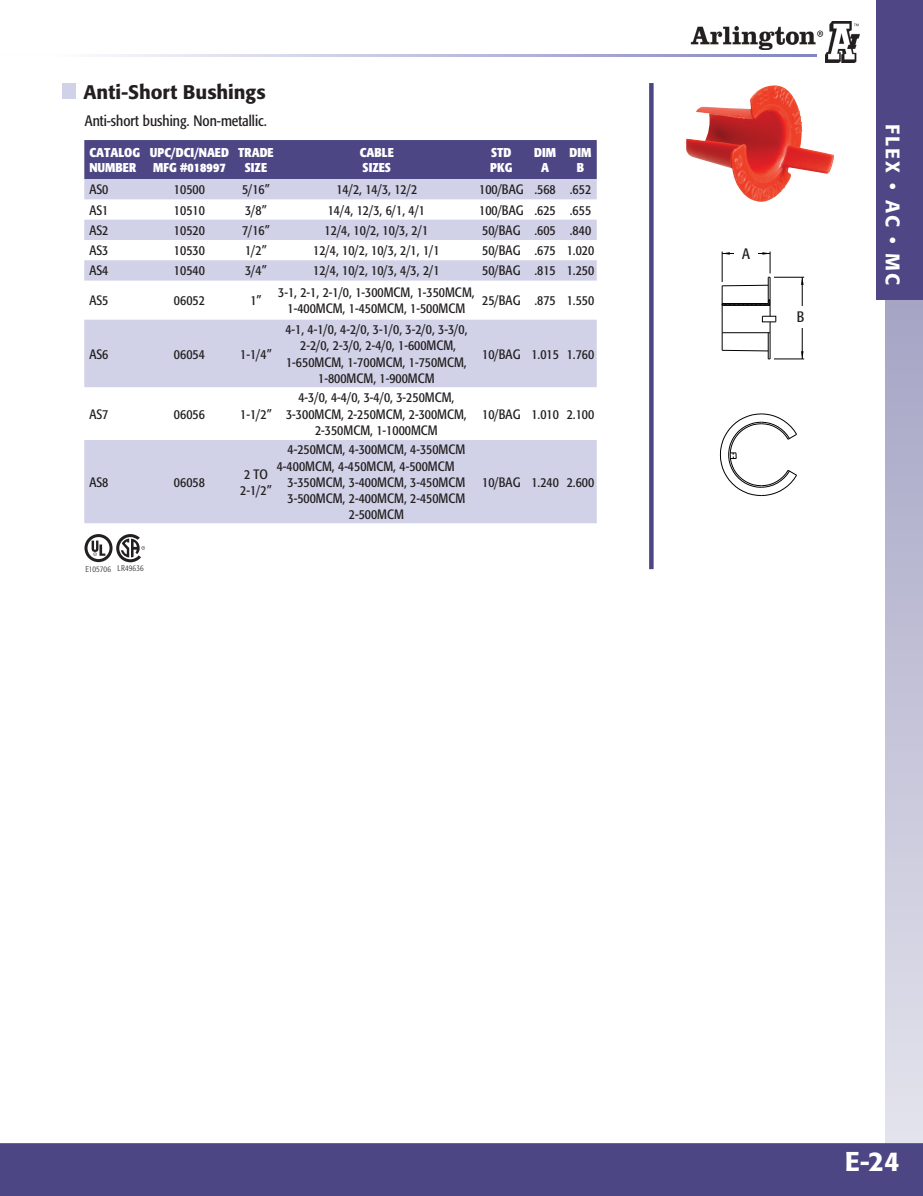
<style>
.page{position:relative;width:923px;height:1196px;background:#fff}
.page>*{position:absolute;margin:0;border:0;box-sizing:border-box;transform-origin:0 0}
.t1{font:500 27px "Formata";color:#fff}
.t2{font:500 19.5px "Formata";color:#231f20}
.t3{font:500 19.5px "Formata";letter-spacing:.095em;color:#fff}
.t4{font:condensed 15px "Formata";color:#231f20}
.t5{font:condensed 13.5px/16.2px "Formata";color:#231f20}
.t6{font:700 condensed 12.75px "Formata";color:#fff}
.t7{font:300 condensed 8.25px "Formata";letter-spacing:.015em;color:#231f20}
</style>
<div class="page">
<div style="left:884px;top:297px;width:38px;height:899px;background:linear-gradient(to bottom,#a5a4c4,#e8e7f0)"></div>
<div style="left:876px;top:0;width:46px;height:300px;background:#4e4685"></div>
<div style="left:0;top:1143px;width:922px;height:53px;background:#4c4685"></div>
<hr style="left:3px;top:55px;width:813px;height:2px;background:#8183bf">
<img style="left:825px;top:21px;width:34px;height:41px">
<img style="left:690px;top:27px;width:133px;height:22px">
<svg style="left:649px;top:83px;width:4px;height:486px;background:#514b88"></svg>
<svg style="left:721px;top:251px;width:55px;height:109px"></svg>
<hr style="left:774px;top:277px;width:30px;height:1px;background:#000">
<hr style="left:774px;top:359px;width:30px;height:1px;background:#000">
<hr style="left:802px;top:277px;width:1px;height:33px;background:#000">
<hr style="left:802px;top:326px;width:1px;height:33px;background:#000">
<svg style="left:801px;top:351px;width:2px;height:8px"></svg>
<div style="left:789px;top:306px;width:22px;height:21px;background:#fff"></div>
<div style="left:734px;top:246px;width:23px;height:15px;background:#fff"></div>
<img style="left:686px;top:85px;width:148px;height:117px">
<svg style="left:84px;top:534px;width:61px;height:28px"></svg>
<div style="left:84px;top:140px;width:512px;height:39px;background:#4c4685"></div>
<svg style="left:84px;top:179px;width:512px;height:344px;fill:#d1d1e8"></svg>
<div style="left:62px;top:83px;width:14px;height:16px;background:#d1d1e8"></div>
<svg style="left:719px;top:413px;width:78px;height:83px"></svg>
<svg style="left:0;top:1190px;width:4px;height:6px"></svg>
<svg style="left:920px;top:1190px;width:3px;height:6px"></svg>
<p class="t2" style="left:83px;top:80px;width:184px">Anti-Short Bushings</p>
<p class="t4" style="left:85px;top:112px;width:183px">Anti-short bushing. Non-metallic.</p>
<p class="t6" style="left:89px;top:145px;width:52px">CATALOG</p>
<p class="t6" style="left:89px;top:160px;width:48px">NUMBER</p>
<p class="t6" style="left:150px;top:145px;width:81px">UPC/DCI/NAED</p>
<p class="t6" style="left:153px;top:160px;width:74px">MFG #018997</p>
<p class="t6" style="left:238px;top:145px;width:37px">TRADE</p>
<p class="t6" style="left:245px;top:160px;width:24px">SIZE</p>
<p class="t6" style="left:360px;top:145px;width:36px">CABLE</p>
<p class="t6" style="left:362px;top:160px;width:30px">SIZES</p>
<p class="t6" style="left:491px;top:145px;width:22px">STD</p>
<p class="t6" style="left:490px;top:160px;width:24px">PKG</p>
<p class="t6" style="left:534px;top:145px;width:23px">DIM</p>
<p class="t6" style="left:541px;top:160px;width:9px">A</p>
<p class="t6" style="left:569px;top:145px;width:23px">DIM</p>
<p class="t6" style="left:576px;top:160px;width:9px">B</p>
<p class="t5" style="left:89px;top:181px;width:21px">AS0</p>
<p class="t5" style="left:174px;top:181px;width:32px">10500</p>
<p class="t5" style="left:242px;top:181px;width:29px">5/16”</p>
<p class="t5" style="left:336px;top:181px;width:82px">14/2, 14/3, 12/2</p>
<p class="t5" style="left:479px;top:181px;width:46px">100/BAG</p>
<p class="t5" style="left:534px;top:181px;width:23px">.568</p>
<p class="t5" style="left:569px;top:181px;width:23px">.652</p>
<p class="t5" style="left:89px;top:202px;width:21px">AS1</p>
<p class="t5" style="left:174px;top:202px;width:32px">10510</p>
<p class="t5" style="left:245px;top:202px;width:23px">3/8”</p>
<p class="t5" style="left:328px;top:202px;width:99px">14/4, 12/3, 6/1, 4/1</p>
<p class="t5" style="left:479px;top:202px;width:46px">100/BAG</p>
<p class="t5" style="left:534px;top:202px;width:23px">.625</p>
<p class="t5" style="left:569px;top:202px;width:23px">.655</p>
<p class="t5" style="left:89px;top:222px;width:21px">AS2</p>
<p class="t5" style="left:174px;top:222px;width:32px">10520</p>
<p class="t5" style="left:242px;top:222px;width:29px">7/16”</p>
<p class="t5" style="left:324px;top:222px;width:105px">12/4, 10/2, 10/3, 2/1</p>
<p class="t5" style="left:482px;top:222px;width:40px">50/BAG</p>
<p class="t5" style="left:534px;top:222px;width:23px">.605</p>
<p class="t5" style="left:569px;top:222px;width:23px">.840</p>
<p class="t5" style="left:89px;top:242px;width:21px">AS3</p>
<p class="t5" style="left:174px;top:242px;width:32px">10530</p>
<p class="t5" style="left:245px;top:242px;width:23px">1/2”</p>
<p class="t5" style="left:313px;top:242px;width:128px">12/4, 10/2, 10/3, 2/1, 1/1</p>
<p class="t5" style="left:482px;top:242px;width:40px">50/BAG</p>
<p class="t5" style="left:534px;top:242px;width:23px">.675</p>
<p class="t5" style="left:566px;top:242px;width:29px">1.020</p>
<p class="t5" style="left:89px;top:263px;width:21px">AS4</p>
<p class="t5" style="left:174px;top:263px;width:32px">10540</p>
<p class="t5" style="left:245px;top:263px;width:23px">3/4”</p>
<p class="t5" style="left:313px;top:263px;width:128px">12/4, 10/2, 10/3, 4/3, 2/1</p>
<p class="t5" style="left:482px;top:263px;width:40px">50/BAG</p>
<p class="t5" style="left:534px;top:263px;width:23px">.815</p>
<p class="t5" style="left:566px;top:263px;width:29px">1.250</p>
<p class="t5" style="left:89px;top:292px;width:21px">AS5</p>
<p class="t5" style="left:174px;top:292px;width:32px">06052</p>
<p class="t5" style="left:250px;top:292px;width:13px">1”</p>
<p class="t5" style="left:278px;top:284px;width:198px;text-align:center">3-1, 2-1, 2-1/0, 1-300MCM, 1-350MCM,<br>1-400MCM, 1-450MCM, 1-500MCM</p>
<p class="t5" style="left:482px;top:292px;width:40px">25/BAG</p>
<p class="t5" style="left:534px;top:292px;width:23px">.875</p>
<p class="t5" style="left:566px;top:292px;width:29px">1.550</p>
<p class="t5" style="left:89px;top:346px;width:21px">AS6</p>
<p class="t5" style="left:174px;top:346px;width:32px">06054</p>
<p class="t5" style="left:240px;top:346px;width:33px">1-1/4”</p>
<p class="t5" style="left:285px;top:321px;width:184px">4-1, 4-1/0, 4-2/0, 3-1/0, 3-2/0, 3-3/0,</p>
<p class="t5" style="left:300px;top:338px;width:157px">2-2/0, 2-3/0, 2-4/0, 1-600MCM,</p>
<p class="t5" style="left:286px;top:354px;width:182px">1-650MCM, 1-700MCM, 1-750MCM,</p>
<p class="t5" style="left:318px;top:370px;width:118px">1-800MCM, 1-900MCM</p>
<p class="t5" style="left:482px;top:346px;width:40px">10/BAG</p>
<p class="t5" style="left:531px;top:346px;width:29px">1.015</p>
<p class="t5" style="left:566px;top:346px;width:29px">1.760</p>
<p class="t5" style="left:89px;top:406px;width:21px">AS7</p>
<p class="t5" style="left:174px;top:406px;width:32px">06056</p>
<p class="t5" style="left:240px;top:406px;width:33px">1-1/2”</p>
<p class="t5" style="left:298px;top:390px;width:157px">4-3/0, 4-4/0, 3-4/0, 3-250MCM,</p>
<p class="t5" style="left:286px;top:406px;width:182px">3-300MCM, 2-250MCM, 2-300MCM,</p>
<p class="t5" style="left:315px;top:422px;width:124px">2-350MCM, 1-1000MCM</p>
<p class="t5" style="left:287px;top:441px;width:179px">4-250MCM, 4-300MCM, 4-350MCM</p>
<p class="t5" style="left:287px;top:458px;width:179px;text-indent:-11px">4-400MCM, 4-450MCM, 4-500MCM<br>3-350MCM, 3-400MCM, 3-450MCM<br>3-500MCM, 2-400MCM, 2-450MCM</p>
<p class="t5" style="left:349px;top:506px;width:57px">2-500MCM</p>
<p class="t5" style="left:89px;top:474px;width:21px">AS8</p>
<p class="t5" style="left:174px;top:474px;width:32px">06058</p>
<p class="t5" style="left:240px;top:466px;width:33px">2 TO<br>2-1/2”</p>
<p class="t5" style="left:482px;top:406px;width:40px">10/BAG</p>
<p class="t5" style="left:531px;top:406px;width:29px">1.010</p>
<p class="t5" style="left:566px;top:406px;width:29px">2.100</p>
<p class="t5" style="left:482px;top:474px;width:40px">10/BAG</p>
<p class="t5" style="left:531px;top:474px;width:29px">1.240</p>
<p class="t5" style="left:566px;top:474px;width:29px">2.600</p>
<p class="t7" style="left:85px;top:564px;width:27px">E105706</p>
<p class="t7" style="left:118px;top:564px;width:28px">LR49636</p>
<p class="t4" style="left:742px;top:245px;width:9px">A</p>
<p class="t4" style="left:796px;top:308px;width:9px">B</p>
<h2 class="t3" style="left:904px;top:124px;width:162px;rotate:90deg">FLEX • AC • MC</h2>
<h1 class="t1" style="left:844px;top:1145px;width:57px">E-24</h1>
</div>
